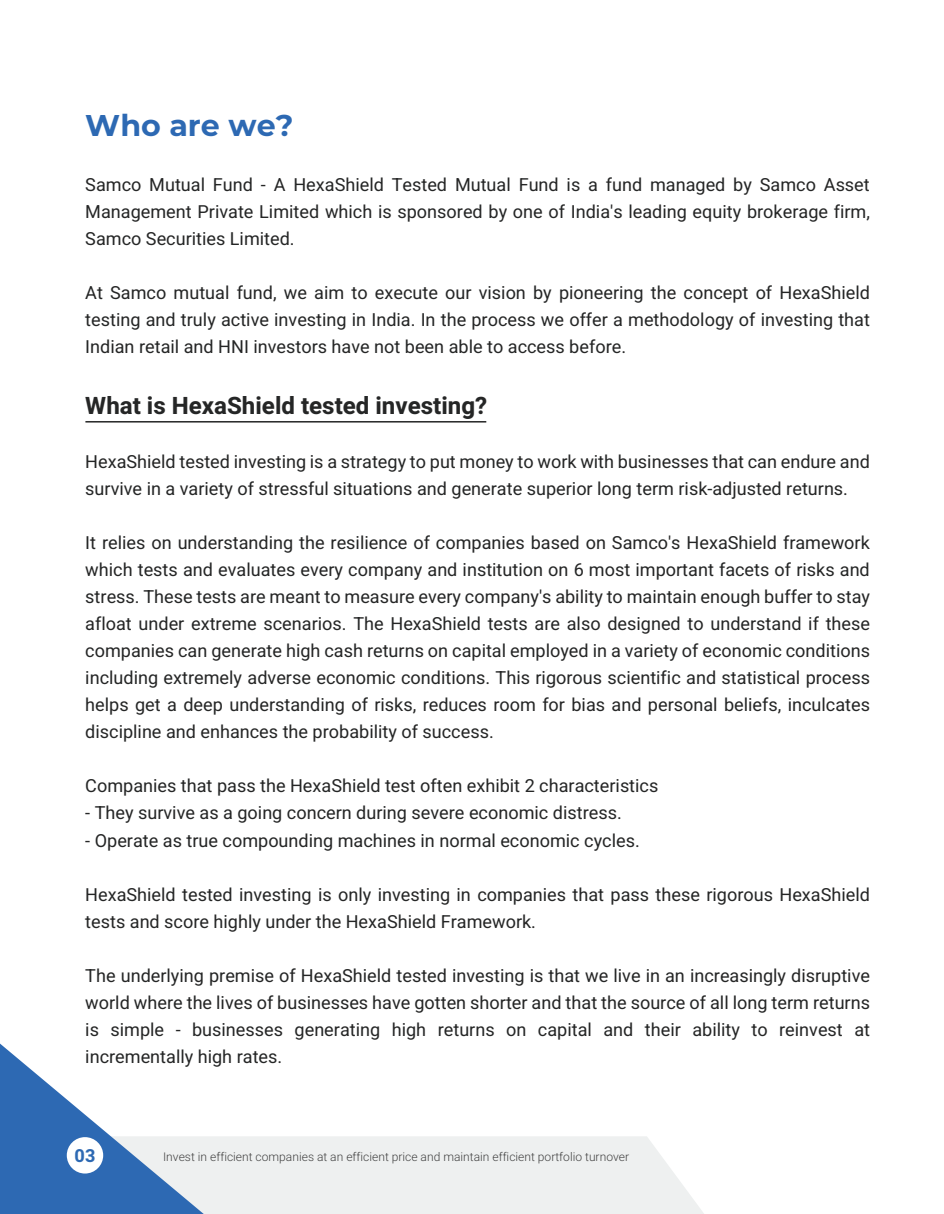
<style>
.page{position:relative;width:944px;height:1214px;background:#fff}
.page>*{position:absolute;margin:0;border:0;box-sizing:border-box;transform-origin:0 0}
.t1{font:700 30px "Montserrat";color:#2d69b3}
.t2{font:700 24px "Heebo";color:#252626}
.t3{font:18px/27px "Heebo";color:#252626;text-align:justify}
.t4{font:700 18px "Heebo";color:#2d69b3}
.t5{font:300 12px "Heebo";color:#434343}
</style>
<div class="page">
<hr style="left:85px;top:421px;width:401px;height:1px;background:#252626">
<div style="left:204px;top:1136px;width:500px;height:78px;background:#eef0f0"></div>
<svg style="left:0;top:1043px;width:204px;height:171px"></svg>
<div style="left:67px;top:1137px;width:36px;height:36px;background:#fff;border-radius:50%"></div>
<h1 class="t1" style="left:85px;top:104px;width:209px">Who are we?</h1>
<p class="t3" style="left:85px;top:171px;width:786px">Samco Mutual Fund - A HexaShield Tested Mutual Fund is a fund managed by Samco Asset Management Private Limited which is sponsored by one of India's leading equity brokerage firm, Samco Securities Limited.</p>
<p class="t3" style="left:85px;top:279px;width:786px">At Samco mutual fund, we aim to execute our vision by pioneering the concept of HexaShield testing and truly active investing in India. In the process we offer a methodology of investing that Indian retail and HNI investors have not been able to access before.</p>
<h2 class="t2" style="left:85px;top:389px;width:403px">What is HexaShield tested investing?</h2>
<p class="t3" style="left:85px;top:448px;width:786px">HexaShield tested investing is a strategy to put money to work with businesses that can endure and survive in a variety of stressful situations and generate superior long term risk-adjusted returns.</p>
<p class="t3" style="left:85px;top:529px;width:786px">It relies on understanding the resilience of companies based on Samco's HexaShield framework which tests and evaluates every company and institution on 6 most important facets of risks and stress. These tests are meant to measure every company's ability to maintain enough buffer to stay afloat under extreme scenarios. The HexaShield tests are also designed to understand if these companies can generate high cash returns on capital employed in a variety of economic conditions including extremely adverse economic conditions. This rigorous scientific and statistical process helps get a deep understanding of risks, reduces room for bias and personal beliefs, inculcates discipline and enhances the probability of success.</p>
<p class="t3" style="left:85px;top:772px;width:574px">Companies that pass the HexaShield test often exhibit 2 characteristics</p>
<p class="t3" style="left:85px;top:799px;width:538px">- They survive as a going concern during severe economic distress.</p>
<p class="t3" style="left:85px;top:826px;width:556px">- Operate as true compounding machines in normal economic cycles.</p>
<p class="t3" style="left:85px;top:880px;width:786px">HexaShield tested investing is only investing in companies that pass these rigorous HexaShield tests and score highly under the HexaShield Framework.</p>
<p class="t3" style="left:85px;top:961px;width:786px">The underlying premise of HexaShield tested investing is that we live in an increasingly disruptive world where the lives of businesses have gotten shorter and that the source of all long term returns is simple - businesses generating high returns on capital and their ability to reinvest at incrementally high rates.</p>
<p class="t4" style="left:75px;top:1143px;width:22px">03</p>
<p class="t5" style="left:163px;top:1147px;width:467px">Invest in efficient companies at an efficient price and maintain efficient portfolio turnover</p>
</div>
